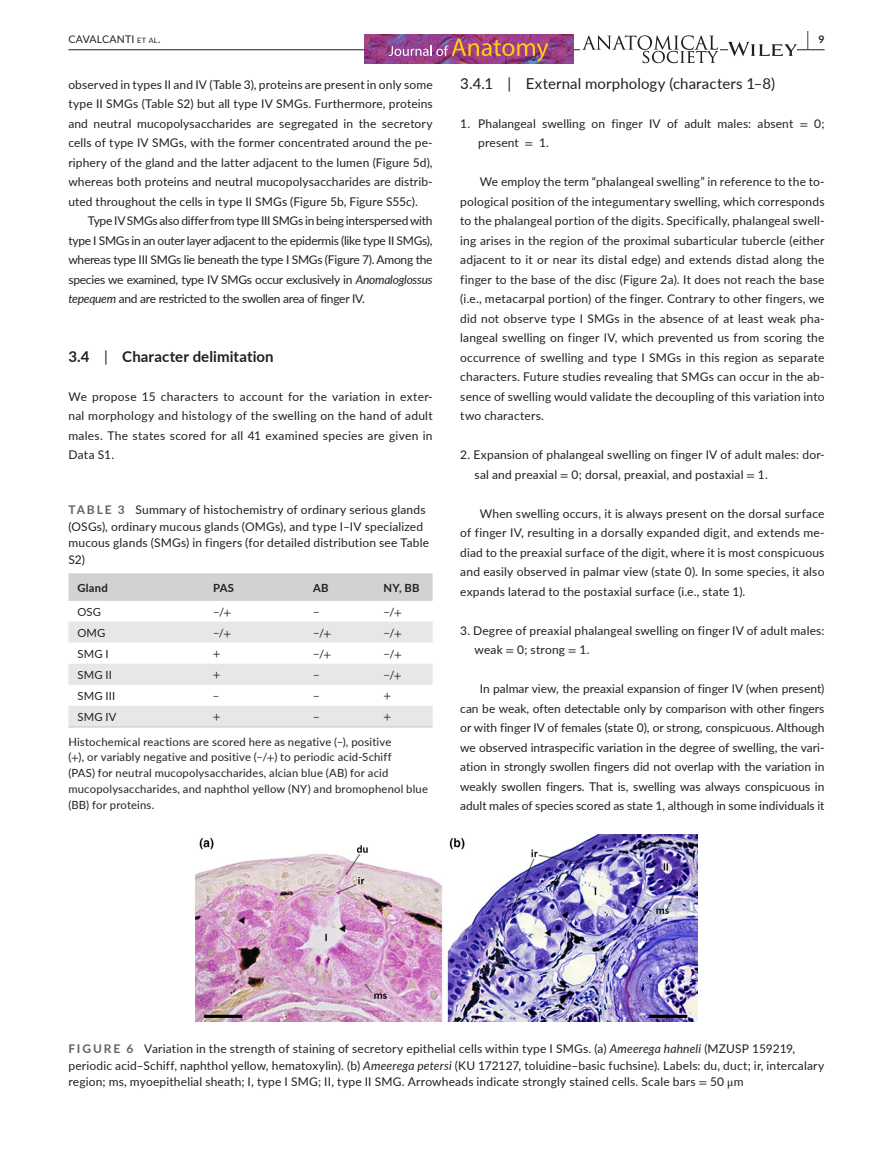
<style>
.page{position:relative;width:893px;height:1174px;background:#fff}
.page>*{position:absolute;margin:0;border:0;box-sizing:border-box;transform-origin:0 0}
.t1{font:700 19.5px "Lato";color:#231f20;scale:.43 1}
.t2{font:15px "Lato";letter-spacing:.005em;color:#231f20}
.t3{font:700 15px "Lato";letter-spacing:.01em;color:#231f20}
.t4{font:12px/19.5px "Lato";letter-spacing:.015em;color:#231f20;text-align:justify}
.t5{font:11.25px/15.8px "Lato";letter-spacing:.02em;color:#231f20}
.t6{font:700 11.25px "Lato";letter-spacing:.02em;color:#231f20}
.t7{font:11.25px "STIX";color:#231f20}
.t8{font:10.5px "Lato";letter-spacing:.02em;color:#231f20}
.s1{font-size:7.35px}
.s2{font-style:italic}
.s3{font-family:"STIX"}
.s4{font-weight:400}
.s5{font-weight:700;color:#636366}
</style>
<div class="page">
<hr style="left:68px;top:49px;width:756px;height:1px;background:#231f20">
<img style="left:364px;top:34px;width:209px;height:30px">
<img style="left:389px;top:39px;width:159px;height:22px">
<img style="left:581px;top:35px;width:139px;height:29px">
<svg style="left:728px;top:42px;width:69px;height:14px"></svg>
<div style="left:68px;top:573px;width:365px;height:28px;background:#d1d2d4"></div>
<svg style="left:68px;top:621px;width:365px;height:105px"></svg>
<hr style="left:68px;top:726px;width:136px;height:1px;background:#d1d2d4">
<hr style="left:204px;top:726px;width:100px;height:1px;background:#d1d2d4">
<hr style="left:304px;top:726px;width:71px;height:1px;background:#d1d2d4">
<hr style="left:375px;top:726px;width:58px;height:1px;background:#d1d2d4">
<img style="left:196px;top:834px;width:501px;height:187px">
<p class="t8" style="left:68px;top:31px;width:94px">CAVALCANTI <span class="s1">et al</span>.</p>
<h1 class="t1" style="left:807px;top:25px;width:43px">| <sup>9</sup></h1>
<p class="t4" style="left:68px;top:74px;width:366px">observed in types II and IV (Table 3), proteins are present in only some type II SMGs (Table S2) but all type IV SMGs. Furthermore, proteins and neutral mucopolysaccharides are segregated in the secretory cells of type IV SMGs, with the former concentrated around the pe&shy;riphery of the gland and the latter adjacent to the lumen (Figure 5d), whereas both proteins and neutral mucopolysaccharides are distrib&shy;uted throughout the cells in type II SMGs (Figure 5b, Figure S55c).</p>
<p class="t4" style="left:68px;top:210px;width:366px;text-indent:20px">Type IV SMGs also differ from type III SMGs in being interspersed with type I SMGs in an outer layer adjacent to the epidermis (like type II SMGs), whereas type III SMGs lie beneath the type I SMGs (Figure 7). Among the species we examined, type IV SMGs occur exclusively in <span class="s2">Anomaloglossus tepequem</span> and are restricted to the swollen area of finger IV.</p>
<p class="t2" style="left:460px;top:72px;width:316px">3.4.1 | External morphology (characters 1–8)</p>
<p class="t4" style="left:478px;top:113px;width:348px;text-indent:-18px">1. Phalangeal swelling on finger IV of adult males: absent <span class="s3">=</span> 0; present <span class="s3">=</span> 1.</p>
<p class="t4" style="left:460px;top:171px;width:366px;text-indent:20px">We employ the term “phalangeal swelling” in reference to the to&shy;pological position of the integumentary swelling, which corresponds to the phalangeal portion of the digits. Specifically, phalangeal swell&shy;ing arises in the region of the proximal subarticular tubercle (either adjacent to it or near its distal edge) and extends distad along the finger to the base of the disc (Figure 2a). It does not reach the base (i.e., metacarpal portion) of the finger. Contrary to other fingers, we did not observe type I SMGs in the absence of at least weak pha&shy;langeal swelling on finger IV, which prevented us from scoring the occurrence of swelling and type I SMGs in this region as separate characters. Future studies revealing that SMGs can occur in the ab&shy;sence of swelling would validate the decoupling of this variation into two characters.</p>
<p class="t4" style="left:475px;top:444px;width:351px;text-indent:-14px">2. Expansion of phalangeal swelling on finger IV of adult males: dor&shy;sal and preaxial <span class="s3">=</span> 0; dorsal, preaxial, and postaxial <span class="s3">=</span> 1.</p>
<p class="t4" style="left:460px;top:503px;width:366px;text-indent:20px">When swelling occurs, it is always present on the dorsal surface of finger IV, resulting in a dorsally expanded digit, and extends me&shy;diad to the preaxial surface of the digit, where it is most conspicuous and easily observed in palmar view (state 0). In some species, it also expands laterad to the postaxial surface (i.e., state 1).</p>
<p class="t4" style="left:474px;top:620px;width:351px;text-indent:-14px">3. Degree of preaxial phalangeal swelling on finger IV of adult males: weak <span class="s3">=</span> 0; strong <span class="s3">=</span> 1.</p>
<p class="t4" style="left:460px;top:678px;width:366px;text-indent:20px">In palmar view, the preaxial expansion of finger IV (when present) can be weak, often detectable only by comparison with other fingers or with finger IV of females (state 0), or strong, conspicuous. Although we observed intraspecific variation in the degree of swelling, the vari&shy;ation in strongly swollen fingers did not overlap with the variation in weakly swollen fingers. That is, swelling was always conspicuous in adult males of species scored as state 1, although in some individuals it</p>
<p class="t3" style="left:68px;top:345px;width:207px">3.4 <span class="s4">|</span> Character delimitation</p>
<p class="t4" style="left:68px;top:386px;width:366px">We propose 15 characters to account for the variation in exter&shy;nal morphology and histology of the swelling on the hand of adult males. The states scored for all 41 examined species are given in Data S1.</p>
<p class="t4" style="left:68px;top:501px;width:362px;line-height:16.5px;text-align:left"><span class="s5">TABLE 3</span> Summary of histochemistry of ordinary serious glands (OSGs), ordinary mucous glands (OMGs), and type I–IV specialized mucous glands (SMGs) in fingers (for detailed distribution see Table S2)</p>
<p class="t6" style="left:77px;top:579px;width:32px">Gland</p>
<p class="t6" style="left:213px;top:579px;width:23px">PAS</p>
<p class="t6" style="left:313px;top:579px;width:17px">AB</p>
<p class="t6" style="left:384px;top:579px;width:37px">NY, BB</p>
<p class="t5" style="left:77px;top:603px;width:25px">OSG</p>
<p class="t5" style="left:213px;top:603px;width:20px">−/<span class="s3">+</span></p>
<p class="t5" style="left:384px;top:603px;width:20px">−/<span class="s3">+</span></p>
<p class="t5" style="left:77px;top:624px;width:30px">OMG</p>
<p class="t5" style="left:213px;top:624px;width:20px">−/<span class="s3">+</span></p>
<p class="t5" style="left:313px;top:624px;width:20px">−/<span class="s3">+</span></p>
<p class="t5" style="left:384px;top:624px;width:20px">−/<span class="s3">+</span></p>
<p class="t5" style="left:77px;top:645px;width:33px">SMG I</p>
<p class="t7" style="left:213px;top:645px;width:9px">+</p>
<p class="t5" style="left:313px;top:645px;width:20px">−/<span class="s3">+</span></p>
<p class="t5" style="left:384px;top:645px;width:20px">−/<span class="s3">+</span></p>
<p class="t5" style="left:77px;top:666px;width:36px">SMG II</p>
<p class="t7" style="left:213px;top:666px;width:9px">+</p>
<p class="t5" style="left:313px;top:666px;width:8px">−</p>
<p class="t5" style="left:384px;top:666px;width:20px">−/<span class="s3">+</span></p>
<p class="t5" style="left:77px;top:687px;width:39px">SMG III</p>
<p class="t5" style="left:213px;top:687px;width:8px">−</p>
<p class="t5" style="left:313px;top:687px;width:8px">−</p>
<p class="t7" style="left:383px;top:687px;width:9px">+</p>
<p class="t5" style="left:77px;top:708px;width:41px">SMG IV</p>
<p class="t7" style="left:213px;top:708px;width:9px">+</p>
<p class="t5" style="left:313px;top:708px;width:8px">−</p>
<p class="t7" style="left:383px;top:708px;width:9px">+</p>
<p class="t5" style="left:68px;top:733px;width:361px">Histochemical reactions are scored here as negative (−), positive<br>(<span class="s3">+</span>), or variably negative and positive (−/<span class="s3">+</span>) to periodic acid-Schiff<br>(PAS) for neutral mucopolysaccharides, alcian blue (AB) for acid mucopolysaccharides, and naphthol yellow (NY) and bromophenol blue (BB) for proteins.</p>
<p class="t4" style="left:68px;top:1040px;width:757px;line-height:16.5px;text-align:left"><span class="s5">FIGURE 6</span> Variation in the strength of staining of secretory epithelial cells within type I SMGs. (a) <span class="s2">Ameerega hahneli</span> (MZUSP 159219, periodic acid–Schiff, naphthol yellow, hematoxylin). (b) <span class="s2">Ameerega petersi</span> (KU 172127, toluidine–basic fuchsine). Labels: du, duct; ir, intercalary region; ms, myoepithelial sheath; I, type I SMG; II, type II SMG. Arrowheads indicate strongly stained cells. Scale bars <span class="s3">=</span> 50 <span class="s3">μ</span>m</p>
</div>
